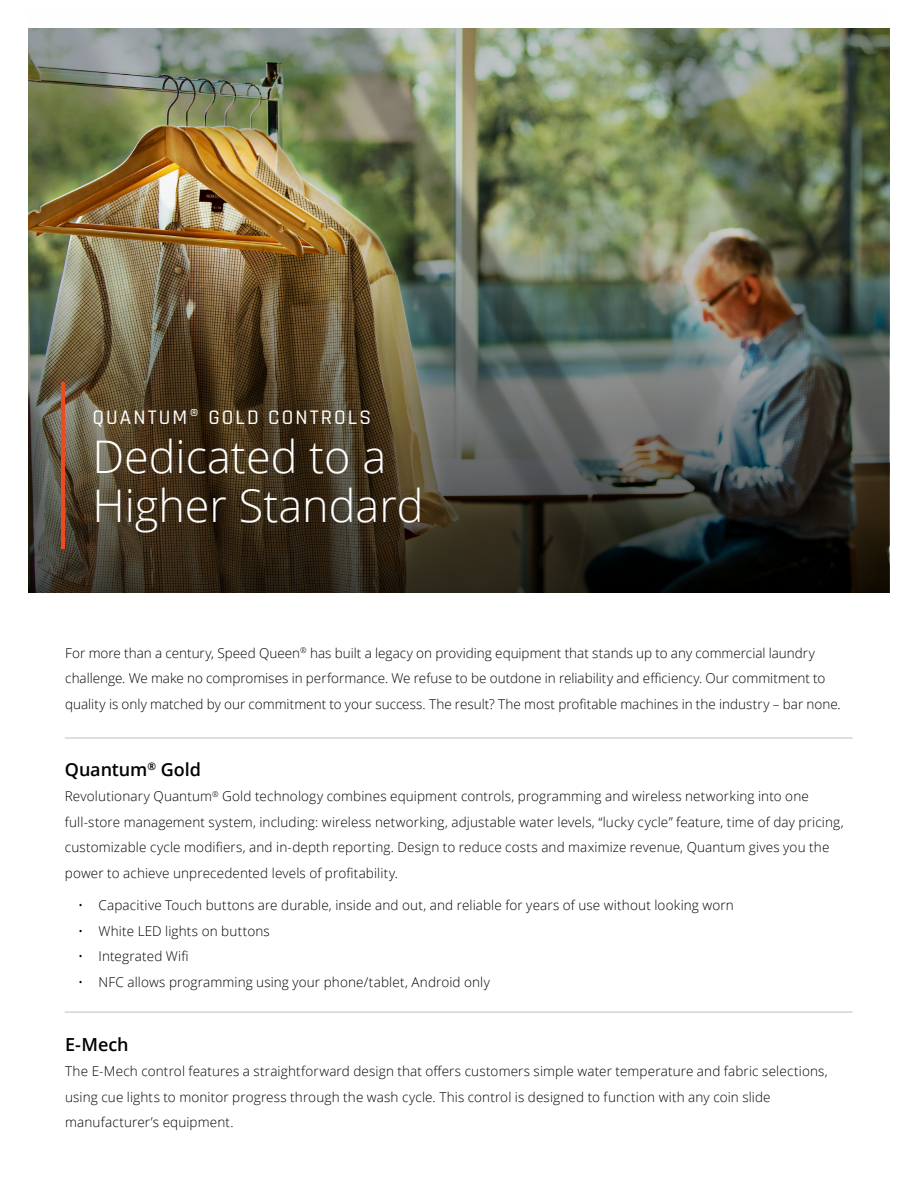
<style>
.page{position:relative;width:918px;height:1188px;background:#fff}
.page>*{position:absolute;margin:0;border:0;box-sizing:border-box;transform-origin:0 0}
.t1{font:300 45px/49.5px "Open Sans";color:#fff}
.t2{font:500 21px "Rajdhani";letter-spacing:.1em;color:#fff}
.t3{font:600 18px "Open Sans";letter-spacing:-.005em;color:#000}
.t4{font:300 13.5px/25.5px "Open Sans";letter-spacing:.01em;color:#000}
</style>
<div class="page">
<img style="left:28px;top:28px;width:862px;height:564px">
<hr style="left:62px;top:383px;width:3px;height:166px;background:#ef4923">
<hr style="left:65px;top:738px;width:788px;height:1px;background:#bcbec0">
<hr style="left:65px;top:1012px;width:788px;height:1px;background:#bcbec0">
<h2 class="t2" style="left:92px;top:405px;width:280px">QUANTUM® GOLD CONTROLS</h2>
<h1 class="t1" style="left:92px;top:430px;width:333px">Dedicated to a<br>Higher Standard</h1>
<p class="t4" style="left:65px;top:640px;width:777px">For more than a century, Speed Queen<sup>®</sup> has built a legacy on providing equipment that stands up to any commercial laundry challenge. We make no compromises in performance. We refuse to be outdone in reliability and efficiency. Our commitment to quality is only matched by our commitment to your success. The result? The most profitable machines in the industry – bar none.</p>
<h3 class="t3" style="left:65px;top:757px;width:138px">Quantum<sup>®</sup> Gold</h3>
<p class="t4" style="left:65px;top:783px;width:780px">Revolutionary Quantum<sup>®</sup> Gold technology combines equipment controls, programming and wireless networking into one full-store management system, including: wireless networking, adjustable water levels, “lucky cycle” feature, time of day pricing, customizable cycle modifiers, and in-depth reporting. Design to reduce costs and maximize revenue, Quantum gives you the power to achieve unprecedented levels of profitability.</p>
<p class="t4" style="left:78px;top:892px;width:657px">• Capacitive Touch buttons are durable, inside and out, and reliable for years of use without looking worn</p>
<p class="t4" style="left:78px;top:918px;width:193px">• White LED lights on buttons</p>
<p class="t4" style="left:78px;top:943px;width:112px">• Integrated Wifi</p>
<p class="t4" style="left:78px;top:969px;width:413px">• NFC allows programming using your phone/tablet, Android only</p>
<h3 class="t3" style="left:65px;top:1032px;width:65px">E-Mech</h3>
<p class="t4" style="left:65px;top:1058px;width:764px">The E-Mech control features a straightforward design that offers customers simple water temperature and fabric selections, using cue lights to monitor progress through the wash cycle. This control is designed to function with any coin slide manufacturer’s equipment.</p>
</div>
